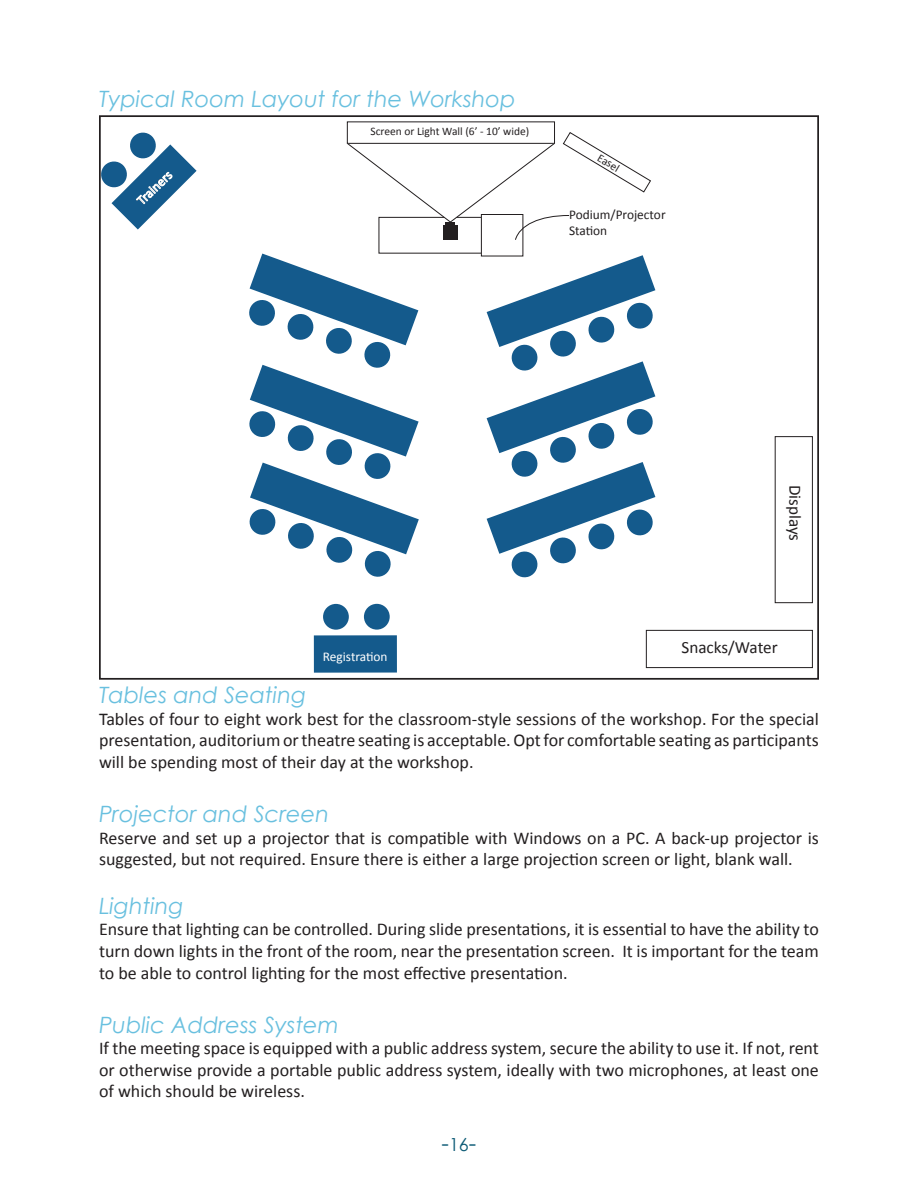
<style>
.page{position:relative;width:918px;height:1188px;background:#fff}
.page>*{position:absolute;margin:0;border:0;box-sizing:border-box;transform-origin:0 0}
.Header_3{font:italic 22.5px "Century Gothic";color:#69c0df}
.Header_2{font:italic 22.5px "Century Gothic";color:#69c0df}
.t1{font:22.5px "Century Gothic";color:#0c5a75}
.Body_Text{font:18px/21.6px "Calibri";color:#231f20;text-align:justify}
.t2{font:17.25px "Calibri";color:#231f20}
.t3{font:13.35px/16px "Calibri";color:#231f20}
.t4{font:13.35px "Calibri";color:#fff}
.t5{font:11.4px "Calibri";color:#231f20}
.s1{font-size:18px}
</style>
<div class="page">
<svg style="left:487px;top:255px;width:168px;height:323px"></svg>
<svg style="left:249px;top:254px;width:170px;height:323px"></svg>
<div style="left:646px;top:630px;width:167px;height:38px;border:1px solid #231f20"></div>
<div style="left:775px;top:436px;width:38px;height:167px;border:1px solid #231f20"></div>
<div style="left:314px;top:635px;width:83px;height:38px;background:#145a8c"></div>
<div style="left:364px;top:604px;width:26px;height:26px;background:#145a8c;border-radius:50%"></div>
<div style="left:323px;top:604px;width:26px;height:26px;background:#145a8c;border-radius:50%"></div>
<svg style="left:102px;top:132px;width:95px;height:98px"></svg>
<svg style="left:347px;top:131px;width:304px;height:110px"></svg>
<p class="Header_2" style="left:99px;top:85px;width:418px">Typical Room Layout for the Workshop</p>
<p class="t5" style="left:371px;top:124px;width:160px">Screen or Light Wall (6’ - 10’ wide)</p>
<p class="t5" style="left:602px;top:150px;width:25px;rotate:31deg">Easel</p>
<p class="t3" style="left:569px;top:207px;width:98px">Podium/Projector<br>Station</p>
<p class="t4" style="left:323px;top:649px;width:66px">Registration</p>
<p class="t2" style="left:806px;top:485px;width:58px;rotate:90deg">Displays</p>
<p class="t2" style="left:681px;top:637px;width:98px">Snacks/Water</p>
<p class="Header_3" style="left:99px;top:681px;width:209px">Tables and Seating</p>
<p class="Body_Text" style="left:99px;top:708px;width:722px">Tables of four to eight work best for the classroom-style sessions of the workshop. For the special presentation, auditorium or theatre seating is acceptable. Opt for comfortable seating as participants will be spending most of their day at the workshop.</p>
<p class="Header_3" style="left:99px;top:800px;width:232px">Projector and Screen</p>
<p class="Body_Text" style="left:99px;top:827px;width:721px">Reserve and set up a projector that is compatible with Windows on a PC. A back-up projector is suggested, but not required. Ensure there is either a large projection screen or light, blank wall.</p>
<p class="Header_3" style="left:99px;top:892px;width:86px">Lighting</p>
<p class="Body_Text" style="left:99px;top:919px;width:721px">Ensure that lighting can be controlled. During slide presentations, it is essential to have the ability to turn down lights in the front of the room, near the presentation screen. It is important for the team to be able to control lighting for the most effective presentation.</p>
<p class="Header_3" style="left:99px;top:1011px;width:242px">Public Address System</p>
<p class="Body_Text" style="left:99px;top:1037px;width:721px">If the meeting space is equipped with a public address system, secure the ability to use it. If not, rent or otherwise provide a portable public address system, ideally with two microphones, at least one of which should be wireless.</p>
<p class="t1" style="left:442px;top:1130px;width:36px">-<span class="s1">16</span>-</p>
</div>
